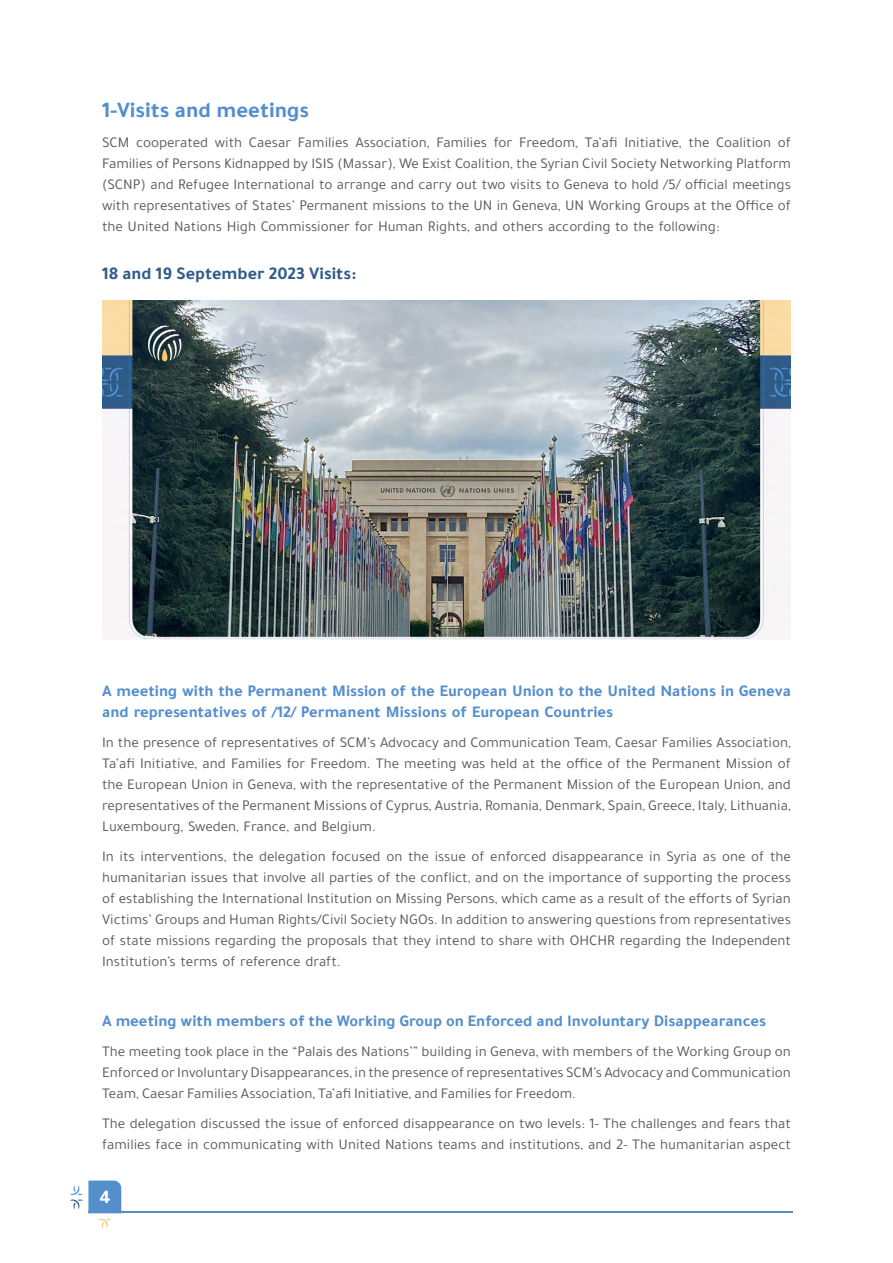
<style>
.page{position:relative;width:893px;height:1263px;background:#fff}
.page>*{position:absolute;margin:0;border:0;box-sizing:border-box;transform-origin:0 0}
.t1{font:700 22.5px "Tajawal";color:#548fcc}
.t2{font:700 19.5px "Tajawal";color:#fff}
.t3{font:700 18px "Tajawal";color:#315b8a}
.t4{font:700 16.5px/21px "Tajawal";color:#548fcc}
.t5{font:15px/21px "Tajawal";color:#58595b;text-align:justify}
</style>
<div class="page">
<svg style="left:99px;top:1219px;width:12px;height:9px"></svg>
<svg style="left:70px;top:1180px;width:51px;height:31px"></svg>
<hr style="left:88px;top:1211px;width:705px;height:2px;background:#548fcc">
<img style="left:102px;top:300px;width:689px;height:340px">
<h1 class="t1" style="left:102px;top:93px;width:209px">1-Visits and meetings</h1>
<p class="t5" style="left:102px;top:131px;width:690px">SCM cooperated with Caesar Families Association, Families for Freedom, Ta’afi Initiative, the Coalition of Families of Persons Kidnapped by ISIS (Massar ,) We Exist Coalition, the Syrian Civil Society Networking Platform (SCNP) and Refugee International to arrange and carry out two visits to Geneva to hold /5/ official meetings with representatives of States’ Permanent missions to the UN in Geneva, UN Working Groups at the Office of the United Nations High Commissioner for Human Rights, and others according to the following:</p>
<p class="t3" style="left:102px;top:259px;width:256px">18 and 19 September 2023 Visits:</p>
<p class="t4" style="left:102px;top:680px;width:690px">A meeting with the Permanent Mission of the European Union to the United Nations in Geneva and representatives of /12/ Permanent Missions of European Countries</p>
<p class="t5" style="left:102px;top:731px;width:690px">In the presence of representatives of SCM s’ Advocacy and Communication Team, Caesar Families Association, Ta’afi Initiative, and Families for Freedom. The meeting was held at the office of the Permanent Mission of the European Union in Geneva, with the representative of the Permanent Mission of the European Union, and representatives of the Permanent Missions of Cyprus, Austria, Romania, Denmark, Spain, Greece, Italy, Lithuania, Luxembourg, Sweden, France, and Belgium.</p>
<p class="t5" style="left:102px;top:845px;width:690px">In its interventions, the delegation focused on the issue of enforced disappearance in Syria as one of the humanitarian issues that involve all parties of the conflict, and on the importance of supporting the process of establishing the International Institution on Missing Persons, which came as a result of the efforts of Syrian Victims’ Groups and Human Rights/Civil Society NGOs In. addition to answering questions from representatives of state missions regarding the proposals that they intend to share with OHCHR regarding the Independent Institutions’ terms of reference draft.</p>
<p class="t4" style="left:102px;top:1010px;width:666px">A meeting with members of the Working Group on Enforced and Involuntary Disappearances</p>
<p class="t5" style="left:102px;top:1040px;width:690px">The meeting took place in the “Palais des Nations’” building in Geneva, with members of the Working Group on Enforced or Involuntary Disappearances in, the presence of representatives SCM s’ Advocacy and Communication Team, Caesar Families Association, Ta’afi Initiative, and Families for Freedom.</p>
<p class="t5" style="left:102px;top:1112px;width:690px">The delegation discussed the issue of enforced disappearance on two levels: 1- The challenges and fears that families face in communicating with United Nations teams and institutions, and 2- The humanitarian aspect</p>
<h2 class="t2" style="left:99px;top:1182px;width:13px">4</h2>
</div>
